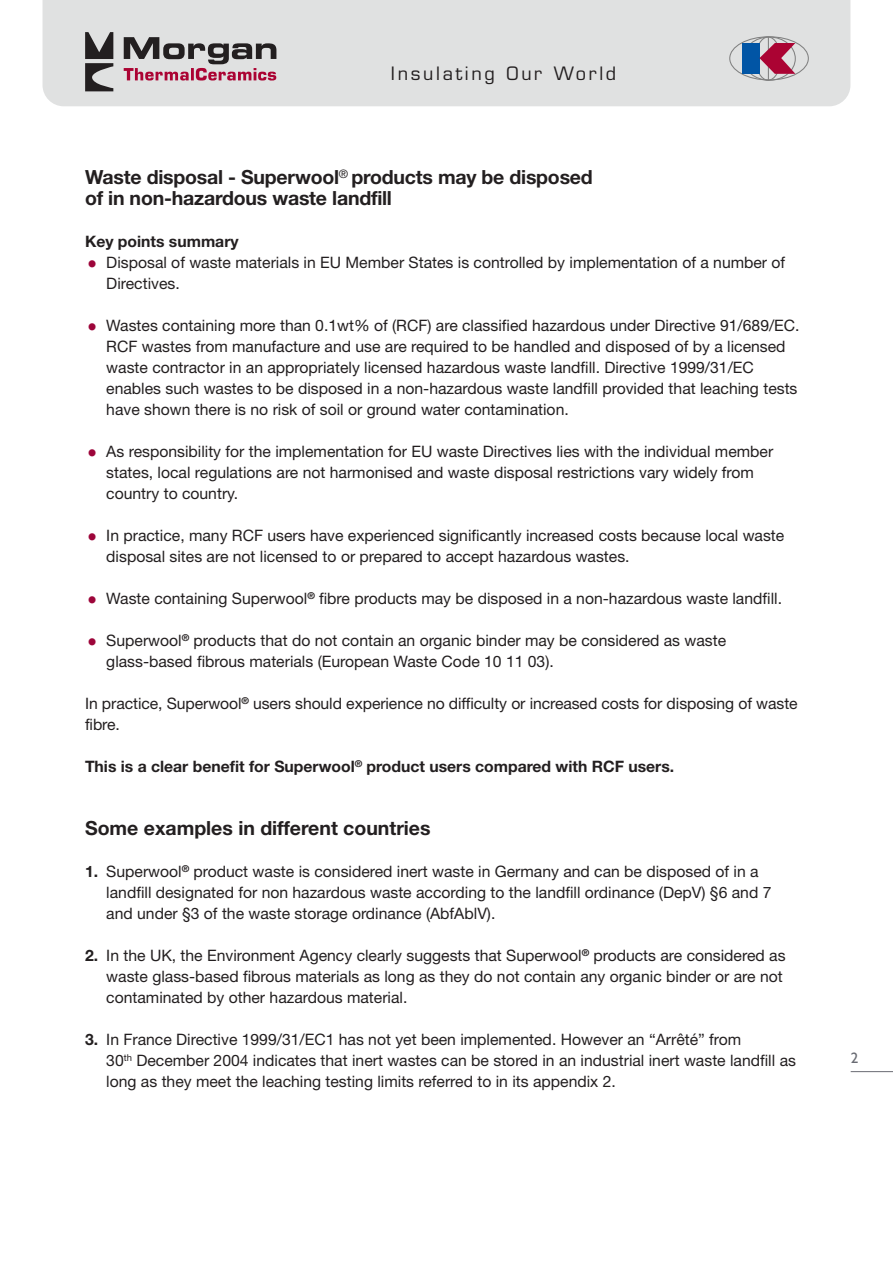
<style>
.page{position:relative;width:893px;height:1263px;background:#fff}
.page>*{position:absolute;margin:0;border:0;box-sizing:border-box;transform-origin:0 0}
.t1{font:700 19.5px/21px "Helvetica Neue";letter-spacing:-.01em;color:#231f20}
.t2{font:18px "Eurostile";letter-spacing:.15em;color:#231f20}
.t3{font:15.75px/21px "Helvetica Neue";color:#231f20}
.t4{font:700 15.75px "Helvetica Neue";color:#231f20}
.t5{font:15px "Humanist 521 BT";color:#696b73}
.s1{font-family:"Humanist 521 BT";font-size:24px;color:#9d053a}
.s2{font-weight:700}
</style>
<div class="page">
<div style="left:43px;top:0;width:807px;height:106px;background:#e0e1e1"></div>
<svg style="left:85px;top:32px;width:28px;height:59px;background:#6e6c6c"></svg>
<svg style="left:124px;top:37px;width:152px;height:44px;background:#a9949a"></svg>
<div style="left:729px;top:36px;width:80px;height:44px;border:1px solid #808080;border-radius:50%"></div>
<div style="left:755px;top:36px;width:26px;height:45px;border:1px solid #808080;border-radius:50%"></div>
<hr style="left:768px;top:37px;width:1px;height:44px;background:#808080">
<div style="left:742px;top:43px;width:18px;height:31px;background:#0155a5"></div>
<svg style="left:759px;top:43px;width:36px;height:31px"></svg>
<hr style="left:851px;top:1071px;width:42px;height:1px;background:#696b73">
<p class="t2" style="left:391px;top:67px;width:227px">Insulating Our World</p>
<p class="t1" style="left:85px;top:168px;width:509px">Waste disposal - Superwool<sup>®</sup> products may be disposed of in non-hazardous waste landfill</p>
<p class="t4" style="left:85px;top:236px;width:155px">Key points summary</p>
<p class="t3" style="left:106px;top:253px;width:680px;text-indent:-21px"><span class="s1">•</span> Disposal of waste materials in EU Member States is controlled by implementation of a number of<br>Directives.</p>
<p class="t3" style="left:106px;top:316px;width:695px;text-indent:-21px"><span class="s1">•</span> Wastes containing more than 0.1wt% of (RCF) are classified hazardous under Directive 91/689/EC.<br>RCF wastes from manufacture and use are required to be handled and disposed of by a licensed waste contractor in an appropriately licensed hazardous waste landfill. Directive 1999/31/EC enables such wastes to be disposed in a non-hazardous waste landfill provided that leaching tests have shown there is no risk of soil or ground water contamination.</p>
<p class="t3" style="left:106px;top:442px;width:668px;text-indent:-21px"><span class="s1">•</span> As responsibility for the implementation for EU waste Directives lies with the individual member states, local regulations are not harmonised and waste disposal restrictions vary widely from country to country.</p>
<p class="t3" style="left:106px;top:526px;width:680px;text-indent:-21px"><span class="s1">•</span> In practice, many RCF users have experienced significantly increased costs because local waste disposal sites are not licensed to or prepared to accept hazardous wastes.</p>
<p class="t3" style="left:85px;top:589px;width:698px"><span class="s1">•</span> Waste containing Superwool<sup>®</sup> fibre products may be disposed in a non-hazardous waste landfill.</p>
<p class="t3" style="left:106px;top:631px;width:621px;text-indent:-21px"><span class="s1">•</span> Superwool<sup>®</sup> products that do not contain an organic binder may be considered as waste glass-based fibrous materials (European Waste Code 10 11 03).</p>
<p class="t3" style="left:85px;top:694px;width:714px">In practice, Superwool<sup>®</sup> users should experience no difficulty or increased costs for disposing of waste fibre.</p>
<p class="t4" style="left:85px;top:761px;width:591px">This is a clear benefit for Superwool<sup>®</sup> product users compared with RCF users.</p>
<p class="t1" style="left:85px;top:819px;width:347px">Some examples in different countries</p>
<p class="t3" style="left:106px;top:862px;width:667px;text-indent:-21px"><span class="s2">1.</span> Superwool<sup>®</sup> product waste is considered inert waste in Germany and can be disposed of in a landfill designated for non hazardous waste according to the landfill ordinance (DepV) §6 and 7 and under §3 of the waste storage ordinance (AbfAblV).</p>
<p class="t3" style="left:106px;top:946px;width:681px;text-indent:-21px"><span class="s2">2.</span> In the UK, the Environment Agency clearly suggests that Superwool<sup>®</sup> products are considered as waste glass-based fibrous materials as long as they do not contain any organic binder or are not contaminated by other hazardous material.</p>
<p class="t3" style="left:106px;top:1030px;width:691px;text-indent:-21px"><span class="s2">3.</span> In France Directive 1999/31/EC1 has not yet been implemented. However an “Arrêté” from<br>30<sup>th</sup> December 2004 indicates that inert wastes can be stored in an industrial inert waste landfill as long as they meet the leaching testing limits referred to in its appendix 2.</p>
<p class="t5" style="left:851px;top:1048px;width:9px">2</p>
</div>
